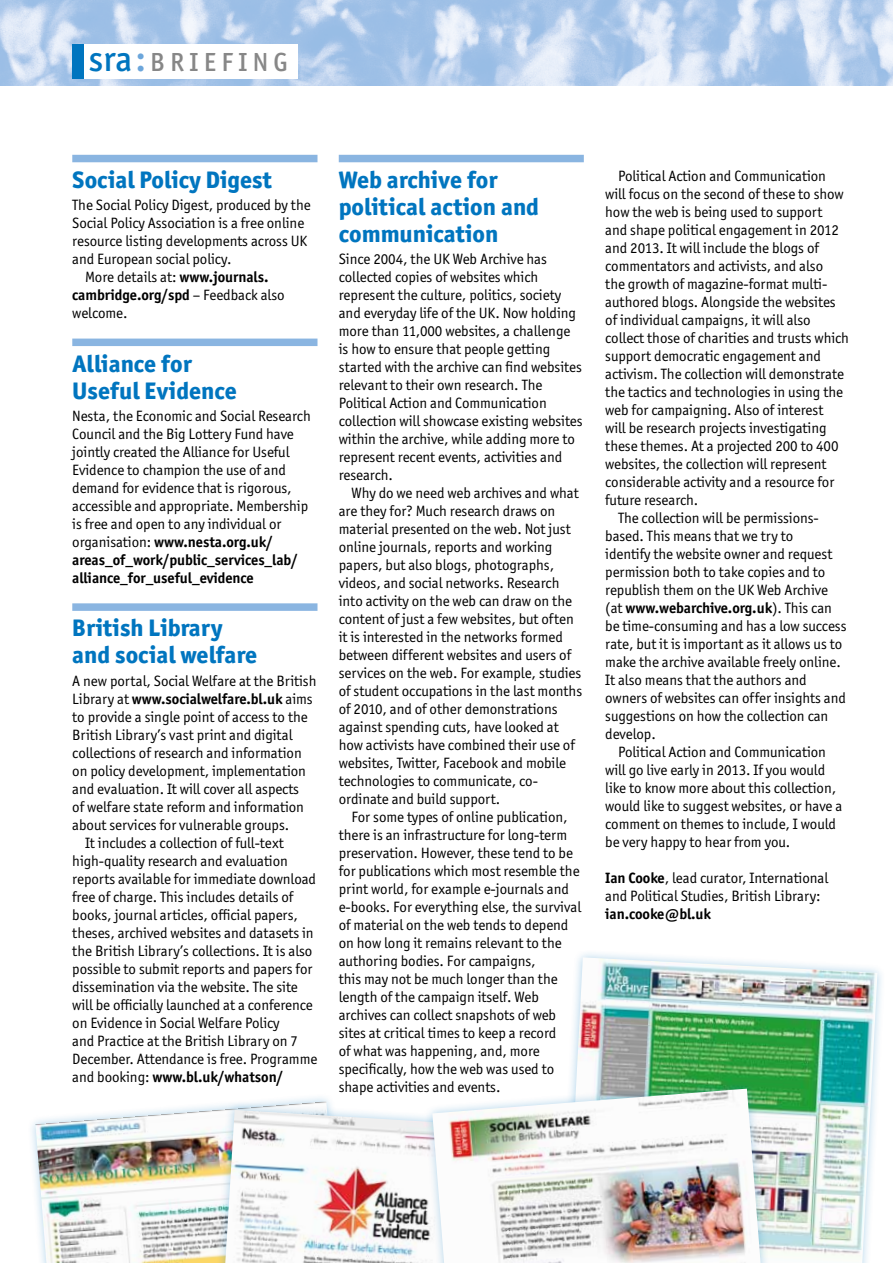
<style>
.page{position:relative;width:893px;height:1263px;background:#fff}
.page>*{position:absolute;margin:0;border:0;box-sizing:border-box;transform-origin:0 0}
.t1{font:500 26.25px "Officina San ITC";letter-spacing:.2em;color:#878787}
.t2{font:800 24px/27px "Officina San ITC";color:#0075bf}
.t3{font:15px/18px "Officina San ITC";letter-spacing:-.005em;color:#000}
.t4{font:700 15px "Officina San ITC";letter-spacing:-.005em;color:#000}
.s1{font-size:36px;color:#0075bf}
.s2{font-size:36px;color:#6ca6db}
.s3{font-weight:700}
.s4{font-weight:400}
</style>
<div class="page">
<img style="left:0;top:0;width:893px;height:85px">
<div style="left:72px;top:45px;width:226px;height:34px;background:#fff"></div>
<div style="left:72px;top:45px;width:12px;height:34px;background:#0075bf"></div>
<div style="left:72px;top:155px;width:245px;height:7px;background:#8ab5e1"></div>
<div style="left:72px;top:339px;width:245px;height:7px;background:#8ab5e1"></div>
<div style="left:72px;top:603px;width:245px;height:8px;background:#8ab5e1"></div>
<div style="left:339px;top:155px;width:245px;height:7px;background:#8ab5e1"></div>
<img style="left:571px;top:957px;width:306px;height:306px">
<img style="left:35px;top:1106px;width:170px;height:157px">
<div style="left:205px;top:1101px;width:364px;height:162px;background:#0075bf;opacity:.3"></div>
<img style="left:225px;top:1110px;width:199px;height:153px">
<div style="left:424px;top:1080px;width:360px;height:183px;background:#0075bf;opacity:.3"></div>
<img style="left:432px;top:1089px;width:329px;height:174px">
<h1 class="t1" style="left:88px;top:46px;width:201px"><span class="s1">sra</span><span class="s2">:</span>BRIEFING</h1>
<h2 class="t2" style="left:72px;top:166px;width:201px">Social Policy Digest</h2>
<p class="t3" style="left:72px;top:196px;width:240px">The Social Policy Digest, produced by the</p>
<p class="t3" style="left:72px;top:214px;width:233px">Social Policy Association is a free online</p>
<p class="t3" style="left:72px;top:232px;width:237px">resource listing developments across UK</p>
<p class="t3" style="left:72px;top:250px;width:161px">and European social policy.</p>
<p class="t3" style="left:85px;top:268px;width:185px">More details at: <span class="s3">www.journals.</span></p>
<p class="t4" style="left:72px;top:286px;width:214px">cambridge.org/spd <span class="s4">– Feedback also</span></p>
<p class="t3" style="left:72px;top:304px;width:57px">welcome.</p>
<h2 class="t2" style="left:72px;top:350px;width:166px">Alliance for<br>Useful Evidence</h2>
<p class="t3" style="left:72px;top:407px;width:240px">Nesta, the Economic and Social Research Council and the Big Lottery Fund have jointly created the Alliance for Useful Evidence to champion the use of and demand for evidence that is rigorous, accessible and appropriate. Membership is free and open to any individual or organisation: <span class="s3">www.nesta.org.uk/ areas_of_work/public_services_lab/ alliance_for_useful_evidence</span></p>
<h2 class="t2" style="left:72px;top:614px;width:186px">British Library and social welfare</h2>
<p class="t3" style="left:72px;top:671px;width:246px">A new portal, Social Welfare at the British</p>
<p class="t4" style="left:72px;top:689px;width:242px"><span class="s4">Library at</span> www.socialwelfare.bl.uk <span class="s4">aims</span></p>
<p class="t3" style="left:72px;top:707px;width:237px">to provide a single point of access to the</p>
<p class="t3" style="left:72px;top:725px;width:222px">British Library’s vast print and digital</p>
<p class="t3" style="left:72px;top:743px;width:231px">collections of research and information</p>
<p class="t3" style="left:72px;top:761px;width:235px">on policy development, implementation</p>
<p class="t3" style="left:72px;top:779px;width:228px">and evaluation. It will cover all aspects</p>
<p class="t3" style="left:72px;top:797px;width:233px">of welfare state reform and information</p>
<p class="t3" style="left:72px;top:815px;width:218px">about services for vulnerable groups.</p>
<p class="t3" style="left:85px;top:833px;width:200px">It includes a collection of full-text</p>
<p class="t3" style="left:72px;top:851px;width:217px">high-quality research and evaluation</p>
<p class="t3" style="left:72px;top:869px;width:245px">reports available for immediate download</p>
<p class="t3" style="left:72px;top:887px;width:223px">free of charge. This includes details of</p>
<p class="t3" style="left:72px;top:905px;width:227px">books, journal articles, official papers,</p>
<p class="t3" style="left:72px;top:923px;width:243px">theses, archived websites and datasets in</p>
<p class="t3" style="left:72px;top:941px;width:242px">the British Library’s collections. It is also</p>
<p class="t3" style="left:72px;top:959px;width:242px">possible to submit reports and papers for</p>
<p class="t3" style="left:72px;top:977px;width:227px">dissemination via the website. The site</p>
<p class="t3" style="left:72px;top:995px;width:242px">will be officially launched at a conference</p>
<p class="t3" style="left:72px;top:1013px;width:209px">on Evidence in Social Welfare Policy</p>
<p class="t3" style="left:72px;top:1031px;width:227px">and Practice at the British Library on 7</p>
<p class="t3" style="left:72px;top:1049px;width:247px">December. Attendance is free. Programme</p>
<p class="t4" style="left:72px;top:1067px;width:213px"><span class="s4">and booking:</span> www.bl.uk/whatson/</p>
<h2 class="t2" style="left:339px;top:166px;width:202px">Web archive for political action and communication</h2>
<p class="t3" style="left:339px;top:250px;width:245px">Since 2004, the UK Web Archive has collected copies of websites which represent the culture, politics, society and everyday life of the UK. Now holding more than 11,000 websites, a challenge is how to ensure that people getting started with the archive can find websites relevant to their own research. The Political Action and Communication collection will showcase existing websites within the archive, while adding more to represent recent events, activities and research.</p>
<p class="t3" style="left:339px;top:484px;width:245px;text-indent:13px">Why do we need web archives and what are they for? Much research draws on material presented on the web. Not just online journals, reports and working papers, but also blogs, photographs, videos, and social networks. Research into activity on the web can draw on the content of just a few websites, but often it is interested in the networks formed between different websites and users of services on the web. For example, studies of student occupations in the last months of 2010, and of other demonstrations against spending cuts, have looked at how activists have combined their use of websites, Twitter, Facebook and mobile technologies to communicate, co&shy;ordinate and build support.</p>
<p class="t3" style="left:339px;top:808px;width:244px;text-indent:13px">For some types of online publication, there is an infrastructure for long-term preservation. However, these tend to be for publications which most resemble the print world, for example e-journals and e-books. For everything else, the survival of material on the web tends to depend on how long it remains relevant to the authoring bodies. For campaigns,<br>this may not be much longer than the length of the campaign itself. Web archives can collect snapshots of web sites at critical times to keep a record<br>of what was happening, and, more specifically, how the web was used to shape activities and events.</p>
<p class="t3" style="left:618px;top:166px;width:210px">Political Action and Communication</p>
<p class="t3" style="left:605px;top:184px;width:240px">will focus on the second of these to show</p>
<p class="t3" style="left:605px;top:202px;width:219px">how the web is being used to support</p>
<p class="t3" style="left:605px;top:220px;width:235px">and shape political engagement in 2012</p>
<p class="t3" style="left:605px;top:238px;width:215px">and 2013. It will include the blogs of</p>
<p class="t3" style="left:605px;top:256px;width:219px">commentators and activists, and also</p>
<p class="t3" style="left:605px;top:274px;width:224px">the growth of magazine-format multi-</p>
<p class="t3" style="left:605px;top:292px;width:232px">authored blogs. Alongside the websites</p>
<p class="t3" style="left:605px;top:310px;width:207px">of individual campaigns, it will also</p>
<p class="t3" style="left:605px;top:328px;width:245px">collect those of charities and trusts which</p>
<p class="t3" style="left:605px;top:346px;width:217px">support democratic engagement and</p>
<p class="t3" style="left:605px;top:364px;width:240px">activism. The collection will demonstrate</p>
<p class="t3" style="left:605px;top:382px;width:239px">the tactics and technologies in using the</p>
<p class="t3" style="left:605px;top:400px;width:220px">web for campaigning. Also of interest</p>
<p class="t3" style="left:605px;top:418px;width:223px">will be research projects investigating</p>
<p class="t3" style="left:605px;top:436px;width:235px">these themes. At a projected 200 to 400</p>
<p class="t3" style="left:605px;top:454px;width:223px">websites, the collection will represent</p>
<p class="t3" style="left:605px;top:472px;width:231px">considerable activity and a resource for</p>
<p class="t3" style="left:605px;top:490px;width:95px">future research.</p>
<p class="t3" style="left:618px;top:508px;width:202px">The collection will be permissions-</p>
<p class="t3" style="left:605px;top:526px;width:190px">based. This means that we try to</p>
<p class="t3" style="left:605px;top:544px;width:229px">identify the website owner and request</p>
<p class="t3" style="left:605px;top:562px;width:222px">permission both to take copies and to</p>
<p class="t3" style="left:605px;top:580px;width:224px">republish them on the UK Web Archive</p>
<p class="t4" style="left:605px;top:598px;width:228px"><span class="s4">(at</span> www.webarchive.org.uk<span class="s4">). This can</span></p>
<p class="t3" style="left:605px;top:616px;width:243px">be time-consuming and has a low success</p>
<p class="t3" style="left:605px;top:634px;width:239px">rate, but it is important as it allows us to</p>
<p class="t3" style="left:605px;top:652px;width:237px">make the archive available freely online.</p>
<p class="t3" style="left:605px;top:670px;width:203px">It also means that the authors and</p>
<p class="t3" style="left:605px;top:688px;width:242px">owners of websites can offer insights and</p>
<p class="t3" style="left:605px;top:706px;width:225px">suggestions on how the collection can</p>
<p class="t3" style="left:605px;top:724px;width:52px">develop.</p>
<p class="t3" style="left:618px;top:742px;width:210px">Political Action and Communication</p>
<p class="t3" style="left:605px;top:760px;width:221px">will go live early in 2013. If you would</p>
<p class="t3" style="left:605px;top:778px;width:232px">like to know more about this collection,</p>
<p class="t3" style="left:605px;top:796px;width:239px">would like to suggest websites, or have a</p>
<p class="t3" style="left:605px;top:814px;width:232px">comment on themes to include, I would</p>
<p class="t3" style="left:605px;top:832px;width:187px">be very happy to hear from you.</p>
<p class="t3" style="left:605px;top:868px;width:225px"><span class="s3">Ian Cooke</span>, lead curator, International and Political Studies, British Library:</p>
<p class="t4" style="left:605px;top:904px;width:107px">ian.cooke@bl.uk</p>
</div>
